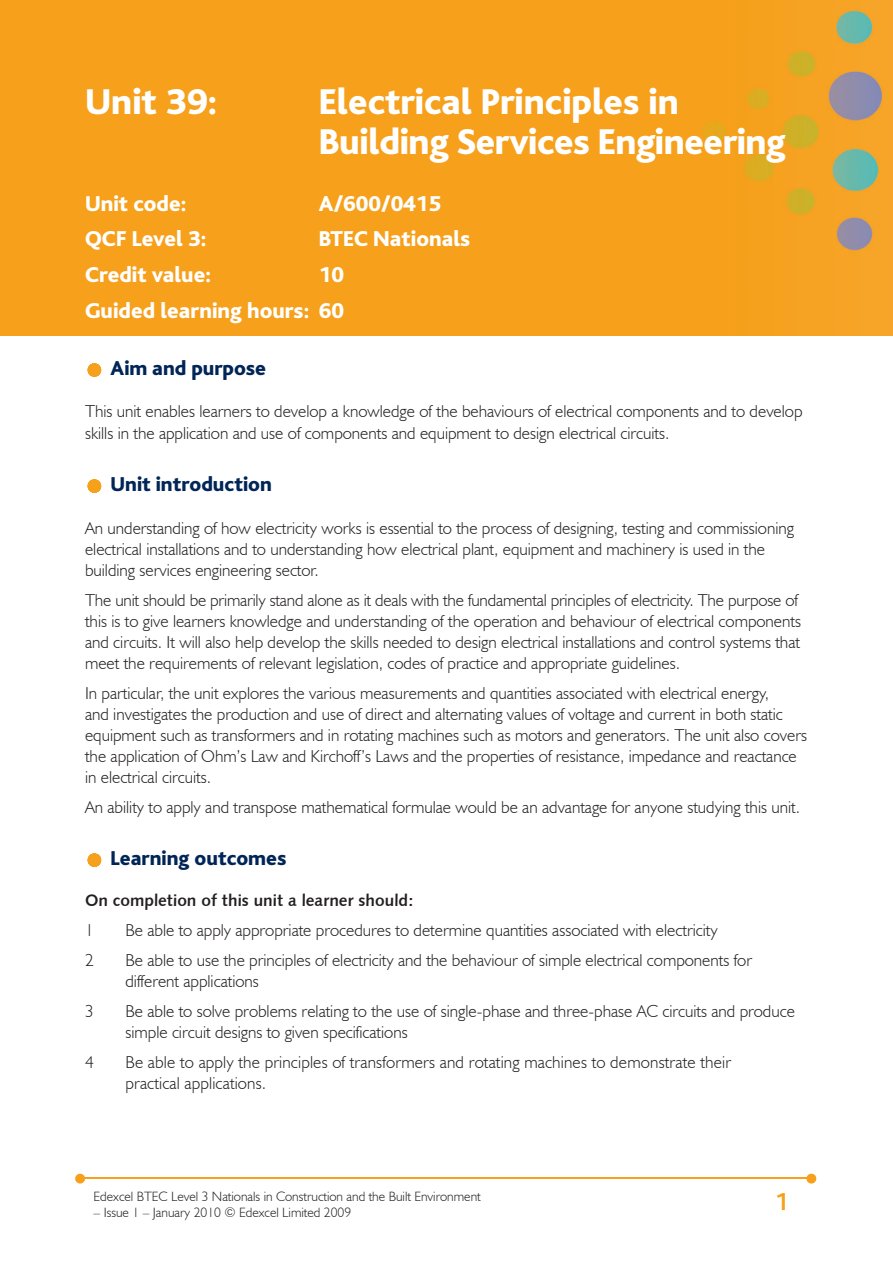
<style>
.page{position:relative;width:893px;height:1263px;background:#fff}
.page>*{position:absolute;margin:0;border:0;box-sizing:border-box;transform-origin:0 0}
.t1{font:800 37.5px/40.5px "Bliss";letter-spacing:-.01em;color:#fff}
.t2{font:700 25.5px "Bliss";color:#f6a01b}
.t3{font:800 22.5px/35.7px "Bliss";color:#fff;text-align:right}
.t4{font:800 21px "Bliss";color:#002556}
.t5{font:300 17.25px/21px "Humanist 521 BT";color:#231f20}
.t6{font:16.5px "Humanist 531 BT Bold A";color:#231f20}
.t7{font:300 13.5px "Humanist 521 BT";color:#231f20}
</style>
<div class="page">
<img style="left:0;top:0;width:893px;height:336px">
<hr style="left:83px;top:1178px;width:727px;height:1px;background:#f6a01b">
<svg style="left:806px;top:1174px;width:10px;height:9px"></svg>
<svg style="left:75px;top:1174px;width:10px;height:9px"></svg>
<svg style="left:88px;top:363px;width:13px;height:14px"></svg>
<svg style="left:88px;top:479px;width:13px;height:14px"></svg>
<svg style="left:88px;top:853px;width:13px;height:14px"></svg>
<h1 class="t1" style="left:85px;top:82px;width:134px">Unit 39:</h1>
<h1 class="t1" style="left:319px;top:82px;width:468px">Electrical Principles in<br>Building Services Engineering</h1>
<h3 class="t3" style="left:85px;top:186px;width:103px">Unit code:</h3>
<h3 class="t3" style="left:319px;top:186px;width:124px">A/600/0415</h3>
<h3 class="t3" style="left:85px;top:222px;width:123px">QCF Level 3:</h3>
<h3 class="t3" style="left:319px;top:222px;width:153px">BTEC Nationals</h3>
<h3 class="t3" style="left:85px;top:258px;width:128px">Credit value:</h3>
<h3 class="t3" style="left:85px;top:258px;width:261px">10<br>Guided learning hours: 60</h3>
<p class="t4" style="left:111px;top:357px;width:157px">Aim and purpose</p>
<p class="t5" style="left:85px;top:401px;width:719px">This unit enables learners to develop a knowledge of the behaviours of electrical components and to develop skills in the application and use of components and equipment to design electrical circuits.</p>
<p class="t4" style="left:111px;top:473px;width:163px">Unit introduction</p>
<p class="t5" style="left:85px;top:517px;width:710px">An understanding of how electricity works is essential to the process of designing, testing and commissioning electrical installations and to understanding how electrical plant, equipment and machinery is used in the building services engineering sector.</p>
<p class="t5" style="left:85px;top:589px;width:718px">The unit should be primarily stand alone as it deals with the fundamental principles of electricity. The purpose of this is to give learners knowledge and understanding of the operation and behaviour of electrical components and circuits. It will also help develop the skills needed to design electrical installations and control systems that meet the requirements of relevant legislation, codes of practice and appropriate guidelines.</p>
<p class="t5" style="left:85px;top:682px;width:723px">In particular, the unit explores the various measurements and quantities associated with electrical energy,<br>and investigates the production and use of direct and alternating values of voltage and current in both static equipment such as transformers and in rotating machines such as motors and generators. The unit also covers the application of Ohm’s Law and Kirchoff’s Laws and the properties of resistance, impedance and reactance in electrical circuits.</p>
<p class="t5" style="left:85px;top:796px;width:716px">An ability to apply and transpose mathematical formulae would be an advantage for anyone studying this unit.</p>
<p class="t4" style="left:111px;top:847px;width:177px">Learning outcomes</p>
<p class="t6" style="left:85px;top:890px;width:330px">On completion of this unit a learner should:</p>
<p class="t5" style="left:85px;top:919px;width:10px">1</p>
<p class="t5" style="left:125px;top:919px;width:594px">Be able to apply appropriate procedures to determine quantities associated with electricity</p>
<p class="t5" style="left:85px;top:949px;width:10px">2</p>
<p class="t5" style="left:125px;top:949px;width:628px">Be able to use the principles of electricity and the behaviour of simple electrical components for different applications</p>
<p class="t5" style="left:85px;top:1000px;width:10px">3</p>
<p class="t5" style="left:125px;top:1000px;width:671px">Be able to solve problems relating to the use of single-phase and three-phase AC circuits and produce simple circuit designs to given specifications</p>
<p class="t5" style="left:85px;top:1051px;width:10px">4</p>
<p class="t5" style="left:125px;top:1051px;width:607px">Be able to apply the principles of transformers and rotating machines to demonstrate their practical applications.</p>
<p class="t7" style="left:94px;top:1188px;width:389px">Edexcel BTEC Level 3 Nationals in Construction and the Built Environment</p>
<p class="t7" style="left:94px;top:1204px;width:259px">– Issue 1 – January 2010 © Edexcel Limited 2009</p>
<h2 class="t2" style="left:775px;top:1189px;width:15px">1</h2>
</div>
